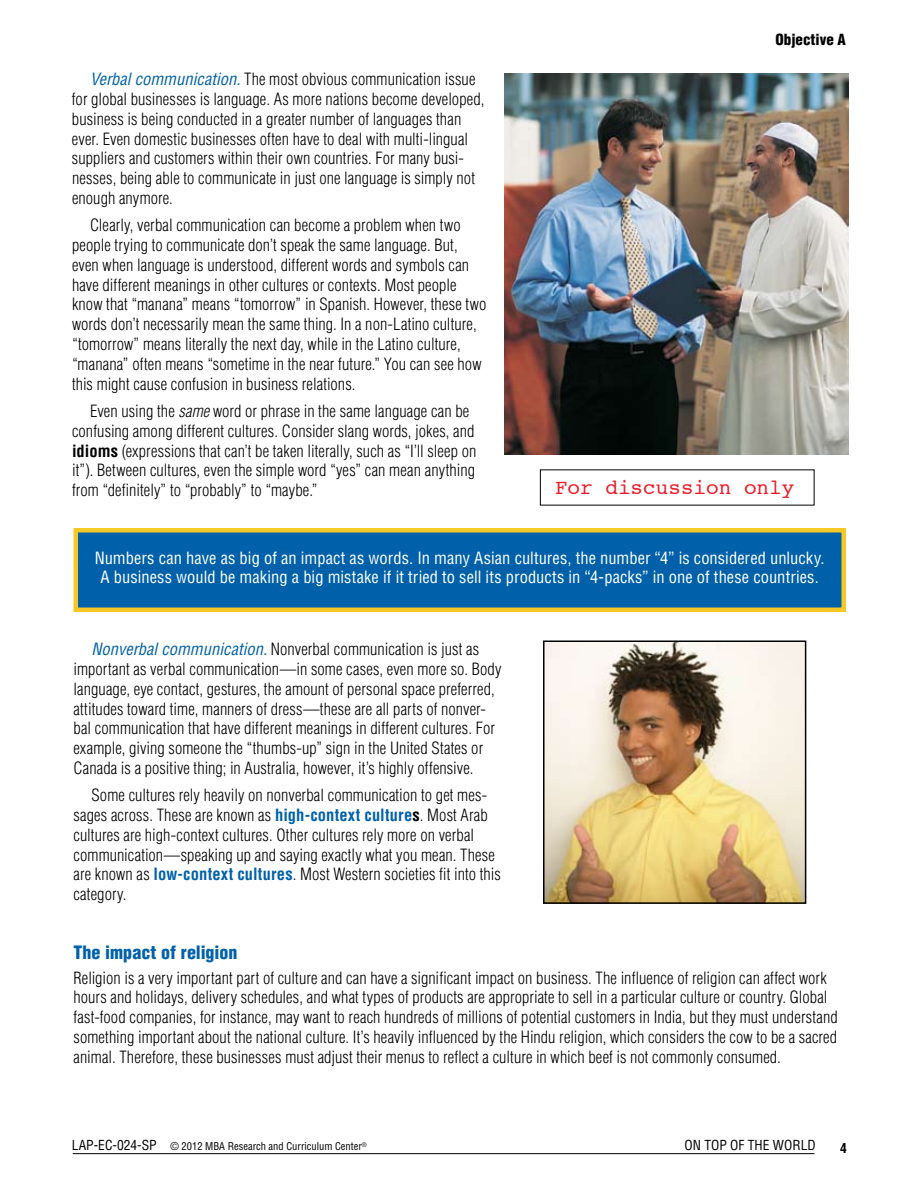
<style>
.page{position:relative;width:918px;height:1188px;background:#fff}
.page>*{position:absolute;margin:0;border:0;box-sizing:border-box;transform-origin:0 0}
.t1{font:21px "Courier";color:#ed1c27}
.t2{font:900 condensed 18px "Helvetica LT";color:#0061aa}
.t3{font:300 condensed 16.5px/19.8px "Helvetica LT";letter-spacing:.005em;color:#000}
.t4{font:condensed 16.5px/19.8px "Helvetica LT";letter-spacing:.005em;color:#fff;text-align:center}
.t5{font:900 condensed 15px "Helvetica LT";color:#000}
.t6{font:condensed 13.5px "Helvetica LT";color:#000}
.t7{font:condensed 10.5px "Helvetica LT";color:#000}
.t8{font:condensed 6.15px "Helvetica LT";color:#000}
.s1{font-weight:400;font-style:italic;color:#0061aa}
.s2{font-style:italic}
.s3{font-weight:700}
.s4{font-weight:700;color:#0061aa}
</style>
<div class="page">
<hr style="left:73px;top:1153px;width:741px;height:1px;background:#000">
<div style="left:76px;top:530px;width:768px;height:80px;background:#0061aa"></div>
<div style="left:74px;top:528px;width:772px;height:84px;border:4px solid #f5c828"></div>
<img style="left:504px;top:74px;width:344px;height:381px">
<img style="left:546px;top:643px;width:257px;height:258px">
<div style="left:543px;top:640px;width:263px;height:264px;border:2px solid #000"></div>
<p class="t3" style="left:72px;top:69px;width:414px;text-indent:18px"><span class="s1">Verbal communication.</span> The most obvious communication issue for global businesses is language. As more nations become developed, business is being conducted in a greater number of languages than ever. Even domestic businesses often have to deal with multi-lingual suppliers and customers within their own countries. For many busi&shy;nesses, being able to communicate in just one language is simply not enough anymore.</p>
<p class="t3" style="left:72px;top:215px;width:416px;text-indent:18px">Clearly, verbal communication can become a problem when two people trying to communicate don’t speak the same language. But, even when language is understood, different words and symbols can have different meanings in other cultures or contexts. Most people know that “manana” means “tomorrow” in Spanish. However, these two words don’t necessarily mean the same thing. In a non-Latino culture, “tomorrow” means literally the next day, while in the Latino culture, “manana” often means “sometime in the near future.” You can see how this might cause confusion in business relations.</p>
<p class="t3" style="left:72px;top:401px;width:406px;text-indent:18px">Even using the <span class="s2">same</span> word or phrase in the same language can be confusing among different cultures. Consider slang words, jokes, and <span class="s3">idioms</span> (expressions that can’t be taken literally, such as “I’ll sleep on it”). Between cultures, even the simple word “yes” can mean anything from “definitely” to “probably” to “maybe.”</p>
<p class="t5" style="left:776px;top:30px;width:72px">Objective A</p>
<p class="t1" style="left:555px;top:476px;width:241px">For discussion only</p>
<p class="t4" style="left:95px;top:548px;width:732px">Numbers can have as big of an impact as words. In many Asian cultures, the number “4” is considered unlucky.<br>A business would be making a big mistake if it tried to sell its products in “4-packs” in one of these countries.</p>
<p class="t3" style="left:73px;top:639px;width:430px;text-indent:18px"><span class="s1">Nonverbal communication.</span> Nonverbal communication is just as important as verbal communication—in some cases, even more so. Body language, eye contact, gestures, the amount of personal space preferred, attitudes toward time, manners of dress—these are all parts of nonver&shy;bal communication that have different meanings in different cultures. For example, giving someone the “thumbs-up” sign in the United States or Canada is a positive thing; in Australia, however, it’s highly offensive.</p>
<p class="t3" style="left:73px;top:785px;width:429px;text-indent:18px">Some cultures rely heavily on nonverbal communication to get mes&shy;sages across. These are known as <span class="s4">high-context culture</span><span class="s3">s</span>. Most Arab cultures are high-context cultures. Other cultures rely more on verbal communication—speaking up and saying exactly what you mean. These are known as <span class="s4">low-context cultures</span>. Most Western societies fit into this category.</p>
<p class="t2" style="left:74px;top:941px;width:165px">The impact of religion</p>
<p class="t3" style="left:74px;top:968px;width:766px">Religion is a very important part of culture and can have a significant impact on business. The influence of religion can affect work hours and holidays, delivery schedules, and what types of products are appropriate to sell in a particular culture or country. Global fast-food companies, for instance, may want to reach hundreds of millions of potential customers in India, but they must understand something important about the national culture. It’s heavily influenced by the Hindu religion, which considers the cow to be a sacred animal. Therefore, these businesses must adjust their menus to reflect a culture in which beef is not commonly consumed.</p>
<p class="t6" style="left:72px;top:1137px;width:85px">LAP-EC-024-SP</p>
<p class="t7" style="left:171px;top:1140px;width:193px">© 2012 MBA Research and Curriculum Center</p>
<p class="t6" style="left:684px;top:1137px;width:133px">On Top of the World</p>
<p class="t8" style="left:362px;top:1140px;width:6px">®</p>
</div>
